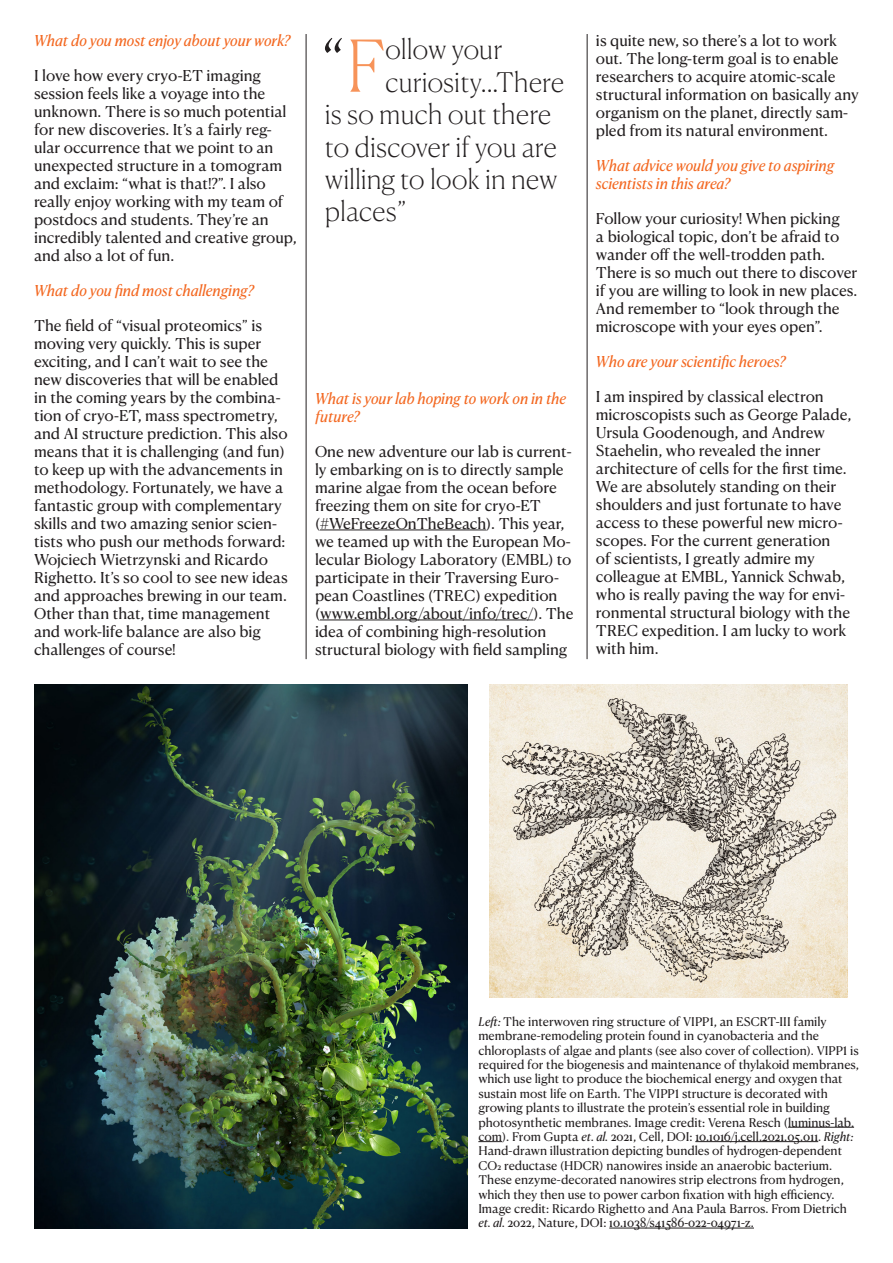
<style>
.page{position:relative;width:893px;height:1263px;background:#fff}
.page>*{position:absolute;margin:0;border:0;box-sizing:border-box;transform-origin:0 0}
.t1{font:100 71.25px "Canela Deck";color:#231f20}
.t2{font:100 27px "Canela Deck";letter-spacing:-.005em;color:#231f20}
.t3{font:15px/18px "Canela Text";letter-spacing:-.005em;color:#231f20}
.t4{font:italic 15px/18px "Canela Text";color:#f36821}
.t5{font:12px/14.4px "Canela Text";letter-spacing:-.005em;color:#231f20}
.s1{color:#f79359}
.s2{font-style:italic}
</style>
<div class="page">
<hr style="left:587px;top:34px;width:1px;height:625px;background:#231f20">
<hr style="left:320px;top:530px;width:166px;height:1px;background:#231f20">
<hr style="left:320px;top:620px;width:213px;height:1px;background:#231f20">
<hr style="left:306px;top:34px;width:1px;height:625px;background:#231f20">
<hr style="left:788px;top:1127px;width:66px;height:1px;background:#231f20">
<svg style="left:478px;top:1141px;width:24px;height:1px"></svg>
<hr style="left:695px;top:1141px;width:123px;height:1px;background:#231f20">
<hr style="left:609px;top:1228px;width:145px;height:1px;background:#231f20">
<img style="left:34px;top:684px;width:434px;height:545px">
<img style="left:489px;top:684px;width:359px;height:313px">
<p class="t4" style="left:34px;top:30px;width:258px">What do you most enjoy about your work?</p>
<p class="t3" style="left:34px;top:64px;width:264px">I love how every cryo-ET imaging session feels like a voyage into the unknown. There is so much potential for new discoveries. It’s a fairly reg&shy;ular occurrence that we point to an unexpected structure in a tomogram and exclaim: “what is that!?”. I also really enjoy working with my team of postdocs and students. They’re an incredibly talented and creative group, and also a lot of fun.</p>
<p class="t4" style="left:34px;top:280px;width:221px">What do you find most challenging?</p>
<p class="t3" style="left:34px;top:314px;width:255px">The field of “visual proteomics” is moving very quickly. This is super exciting, and I can’t wait to see the new discoveries that will be enabled in the coming years by the combina&shy;tion of cryo-ET, mass spectrometry, and AI structure prediction. This also means that it is challenging (and fun) to keep up with the advancements in methodology. Fortunately, we have a fantastic group with complementary skills and two amazing senior scien&shy;tists who push our methods forward:<br>Wojciech Wietrzynski and Ricardo Righetto. It’s so cool to see new ideas and approaches brewing in our team.<br>Other than that, time management and work-life balance are also big challenges of course!</p>
<p class="t1" style="left:320px;top:7px;width:66px">“<span class="s1">F</span></p>
<p class="t2" style="left:385px;top:27px;width:119px">ollow your</p>
<p class="t2" style="left:385px;top:60px;width:181px">curiosity...There</p>
<p class="t2" style="left:325px;top:92px;width:228px">is so much out there</p>
<p class="t2" style="left:325px;top:124px;width:234px">to discover if you are</p>
<p class="t2" style="left:325px;top:157px;width:234px">willing to look in new</p>
<p class="t2" style="left:325px;top:189px;width:83px">places”</p>
<p class="t4" style="left:315px;top:388px;width:253px">What is your lab hoping to work on in the future?</p>
<p class="t3" style="left:315px;top:441px;width:260px">One new adventure our lab is current&shy;ly embarking on is to directly sample marine algae from the ocean before freezing them on site for cryo-ET (#WeFreezeOnTheBeach). This year, we teamed up with the European Mo&shy;lecular Biology Laboratory (EMBL) to participate in their Traversing Euro&shy;pean Coastlines (TREC) expedition (www.embl.org/about/info/trec/). The idea of combining high-resolution structural biology with field sampling</p>
<p class="t3" style="left:596px;top:29px;width:264px">is quite new, so there’s a lot to work out. The long-term goal is to enable researchers to acquire atomic-scale structural information on basically any organism on the planet, directly sam&shy;pled from its natural environment.</p>
<p class="t4" style="left:596px;top:155px;width:240px">What advice would you give to aspiring scientists in this area?</p>
<p class="t3" style="left:596px;top:207px;width:263px">Follow your curiosity! When picking<br>a biological topic, don’t be afraid to wander off the well-trodden path.<br>There is so much out there to discover if you are willing to look in new places.<br>And remember to “look through the microscope with your eyes open”.</p>
<p class="t4" style="left:596px;top:351px;width:191px">Who are your scientific heroes?</p>
<p class="t3" style="left:596px;top:385px;width:257px">I am inspired by classical electron microscopists such as George Palade, Ursula Goodenough, and Andrew Staehelin, who revealed the inner architecture of cells for the first time.<br>We are absolutely standing on their shoulders and just fortunate to have access to these powerful new micro&shy;scopes. For the current generation<br>of scientists, I greatly admire my colleague at EMBL, Yannick Schwab, who is really paving the way for envi&shy;ronmental structural biology with the TREC expedition. I am lucky to work with him.</p>
<p class="t5" style="left:478px;top:1013px;width:382px"><span class="s2">Left:</span> The interwoven ring structure of VIPP1, an ESCRT-III family membrane-remodeling protein found in cyanobacteria and the chloroplasts of algae and plants (see also cover of collection). VIPP1 is required for the biogenesis and maintenance of thylakoid membranes, which use light to produce the biochemical energy and oxygen that sustain most life on Earth. The VIPP1 structure is decorated with growing plants to illustrate the protein’s essential role in building photosynthetic membranes. Image credit: Verena Resch (luminus-lab. com). From Gupta <span class="s2">et. al.</span> 2021, Cell, DOI: 10.1016/j.cell.2021.05.011. <span class="s2">Right:<br></span>Hand-drawn illustration depicting bundles of hydrogen-dependent CO2 reductase (HDCR) nanowires inside an anaerobic bacterium.<br>These enzyme-decorated nanowires strip electrons from hydrogen, which they then use to power carbon fixation with high efficiency.<br>Image credit: Ricardo Righetto and Ana Paula Barros. From Dietrich <span class="s2">et. al.</span> 2022, Nature, DOI: 10.1038/s41586-022-04971-z.</p>
</div>
